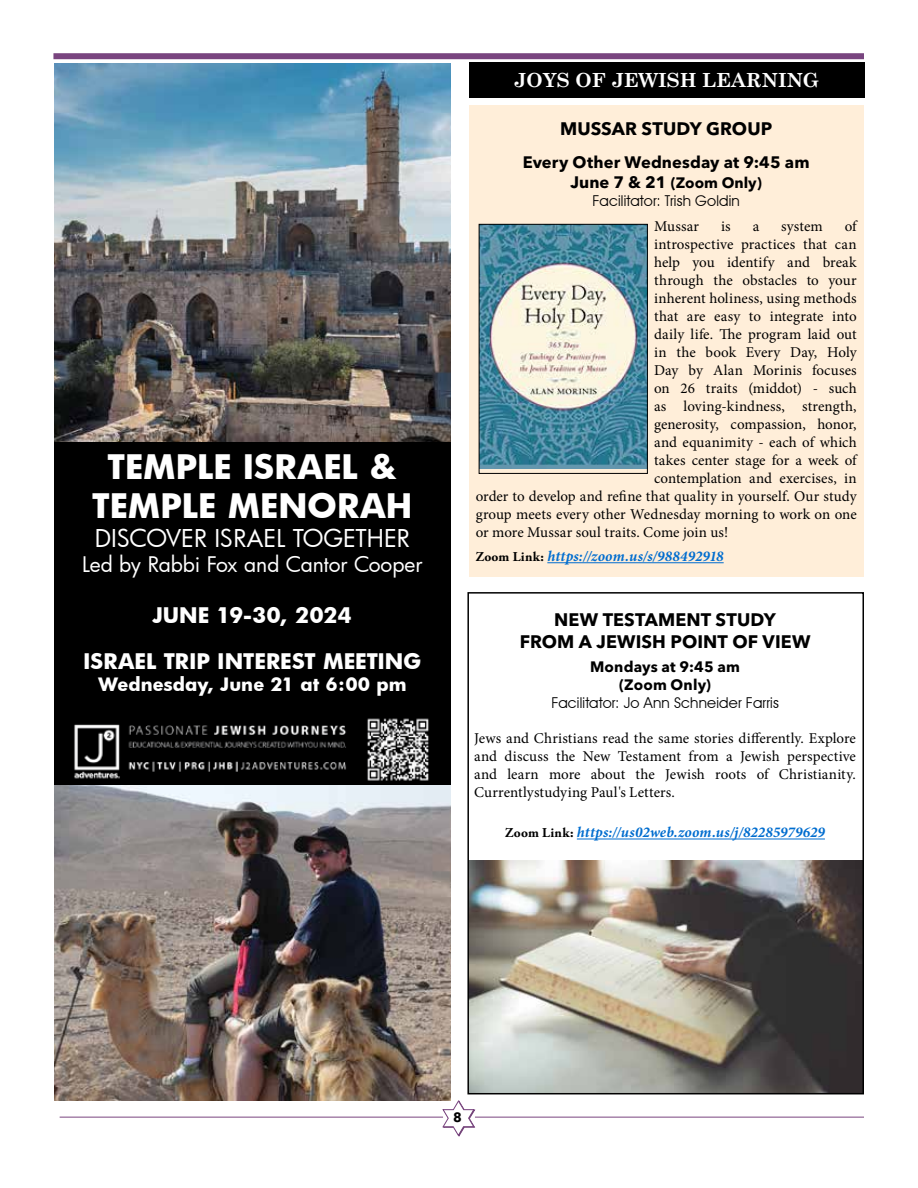
<style>
.page{position:relative;width:918px;height:1188px;background:#fff}
.page>*{position:absolute;margin:0;border:0;box-sizing:border-box;transform-origin:0 0}
.t1{font:700 33px/39.6px "Futura";color:#fff;text-align:center}
.t2{font:24px "Futura";color:#fff}
.t3{font:700 21px "Futura";color:#fff}
.t4{font:21px "Futura";letter-spacing:-.005em;color:#fff}
.t5{font:700 19.5px "Century Schoolbook";color:#fff}
.t6{font:700 18px/21.6px "Avenir Next LT Pro";letter-spacing:.005em;color:#000;text-align:center}
.t7{font:700 18px "Futura";color:#fff}
.t8{font:700 16.5px "Avenir Next LT Pro";letter-spacing:.005em;color:#000}
.t9{font:15px/18px "Minion Pro";letter-spacing:.005em;color:#000;text-align:justify}
.t10{font:italic 700 15px "Minion Pro";letter-spacing:.01em;color:#006dcf}
.t11{font:15px "Advantage";letter-spacing:.01em;color:#000}
.t12{font:700 15px/18px "Avenir Next LT Pro";letter-spacing:.01em;color:#000;text-align:center}
.t13{font:700 13.5px "Avenir Next LT Pro";color:#000}
.s1{font-size:16.5px}
.s2{font-family:"Adobe Garamond Pro";font-style:normal;font-size:13.5px;color:#000}
</style>
<div class="page">
<svg style="left:443px;top:1100px;width:32px;height:37px"></svg>
<hr style="left:475px;top:1117px;width:389px;height:1px;background:#79457f">
<hr style="left:60px;top:1117px;width:383px;height:1px;background:#79457f">
<div style="left:53px;top:53px;width:811px;height:6px;background:#79457f"></div>
<div style="left:469px;top:105px;width:394px;height:472px;background:#ffeed9"></div>
<hr style="left:547px;top:562px;width:177px;height:1px;background:#006dcf">
<img style="left:481px;top:226px;width:165px;height:242px">
<div style="left:479px;top:224px;width:169px;height:250px;border:1px solid #000"></div>
<div style="left:469px;top:62px;width:395px;height:36px;background:#000"></div>
<hr style="left:577px;top:839px;width:248px;height:1px;background:#006dcf">
<img style="left:470px;top:860px;width:391px;height:231px">
<div style="left:467px;top:592px;width:397px;height:502px;border:2px solid #000"></div>
<img style="left:54px;top:64px;width:396px;height:378px">
<div style="left:54px;top:442px;width:397px;height:343px;background:#000"></div>
<img style="left:74px;top:718px;width:355px;height:63px">
<img style="left:54px;top:785px;width:397px;height:316px">
<h1 class="t1" style="left:92px;top:445px;width:322px">TEMPLE ISRAEL &amp;<br>TEMPLE MENORAH</h1>
<h2 class="t2" style="left:95px;top:522px;width:317px">DISCOVER ISRAEL TOGETHER</h2>
<h3 class="t4" style="left:82px;top:550px;width:342px">Led by Rabbi Fox and Cantor Cooper</h3>
<h3 class="t3" style="left:153px;top:600px;width:201px">JUNE 19-30, 2024</h3>
<h3 class="t3" style="left:83px;top:647px;width:339px">ISRAEL TRIP INTEREST MEETING</h3>
<p class="t7" style="left:98px;top:672px;width:310px">Wednesday, June 21 at 6:00 pm</p>
<h3 class="t5" style="left:514px;top:65px;width:307px">JOYS OF JEWISH LEARNING</h3>
<p class="t6" style="left:560px;top:118px;width:214px">MUSSAR STUDY GROUP</p>
<p class="t8" style="left:523px;top:152px;width:288px">Every Other Wednesday at 9:45 am</p>
<p class="t12" style="left:571px;top:173px;width:193px"><span class="s1">June 7 &amp; 21</span> (Zoom Only)</p>
<p class="t11" style="left:592px;top:191px;width:149px">Facilitator: Trish Goldin</p>
<p class="t9" style="left:654px;top:217px;width:47px">Mussar</p>
<p class="t9" style="left:721px;top:217px;width:11px">is</p>
<p class="t9" style="left:753px;top:217px;width:8px">a</p>
<p class="t9" style="left:781px;top:217px;width:43px">system</p>
<p class="t9" style="left:845px;top:217px;width:13px">of</p>
<p class="t9" style="left:654px;top:235px;width:204px">introspective practices that can</p>
<p class="t9" style="left:654px;top:253px;width:204px">help you identify and break</p>
<p class="t9" style="left:654px;top:271px;width:204px">through the obstacles to your</p>
<p class="t9" style="left:654px;top:289px;width:204px">inherent holiness, using methods</p>
<p class="t9" style="left:654px;top:307px;width:204px">that are easy to integrate into</p>
<p class="t9" style="left:654px;top:325px;width:204px">daily life. The program laid out</p>
<p class="t9" style="left:654px;top:343px;width:204px">in the book Every Day, Holy</p>
<p class="t9" style="left:654px;top:361px;width:204px">Day by Alan Morinis focuses</p>
<p class="t9" style="left:654px;top:379px;width:204px">on 26 traits (middot) - such</p>
<p class="t9" style="left:654px;top:397px;width:204px">as loving-kindness, strength,</p>
<p class="t9" style="left:654px;top:415px;width:204px">generosity, compassion, honor,</p>
<p class="t9" style="left:654px;top:433px;width:204px">and equanimity - each of which</p>
<p class="t9" style="left:654px;top:451px;width:204px">takes center stage for a week of</p>
<p class="t9" style="left:654px;top:469px;width:204px">contemplation and exercises, in</p>
<p class="t9" style="left:476px;top:487px;width:382px">order to develop and refine that quality in yourself. Our study</p>
<p class="t9" style="left:476px;top:505px;width:382px">group meets every other Wednesday morning to work on one</p>
<p class="t9" style="left:476px;top:523px;width:254px">or more Mussar soul traits. Come join us!</p>
<p class="t10" style="left:476px;top:546px;width:249px"><span class="s2">Zoom Link:</span> https://zoom.us/s/988492918</p>
<p class="t6" style="left:520px;top:609px;width:292px">NEW TESTAMENT STUDY<br>FROM A JEWISH POINT OF VIEW</p>
<p class="t12" style="left:590px;top:658px;width:151px">Mondays at 9:45 am (Zoom Only)</p>
<p class="t11" style="left:551px;top:694px;width:229px">Facilitator: Jo Ann Schneider Farris</p>
<p class="t9" style="left:474px;top:729px;width:383px">Jews and Christians read the same stories differently. Explore and discuss the New Testament from a Jewish perspective and learn more about the Jewish roots of Christianity.<br>Currentlystudying Paul's Letters.</p>
<p class="t10" style="left:505px;top:822px;width:321px"><span class="s2">Zoom Link:</span> https://us02web.zoom.us/j/82285979629</p>
<p class="t13" style="left:453px;top:1109px;width:10px">8</p>
</div>
